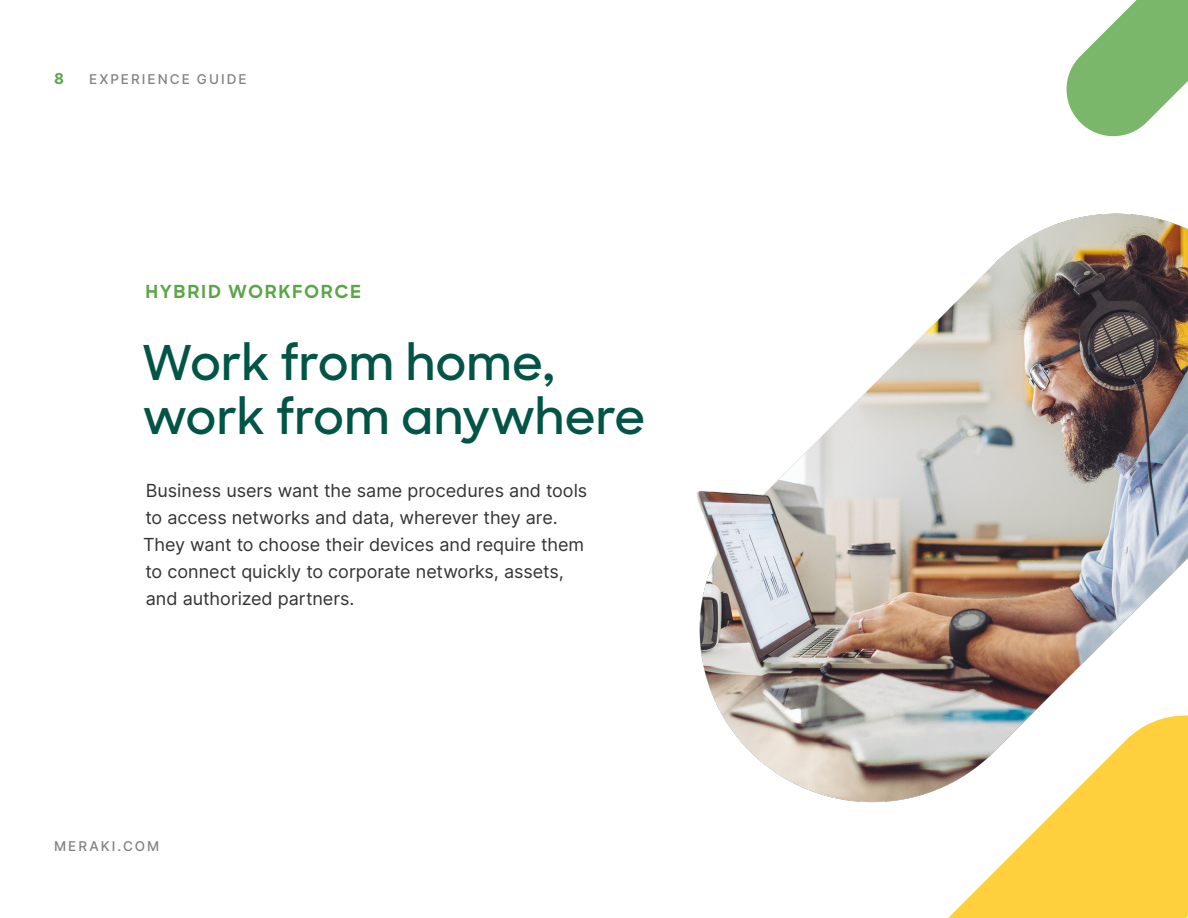
<style>
.page{position:relative;width:1188px;height:918px;background:#fff}
.page>*{position:absolute;margin:0;border:0;box-sizing:border-box;transform-origin:0 0}
.t1{font:600 48px/54px "Sharp Sans";letter-spacing:-.005em;color:#025546}
.t2{font:18px/27px "Inter";color:#333}
.t3{font:700 18px "Sharp Sans";letter-spacing:.085em;color:#5aa646}
.t4{font:700 15px "Inter";color:#5aa646}
.t5{font:500 13.5px "Inter";letter-spacing:.15em;color:#808285}
</style>
<div class="page">
<svg style="left:1066px;top:0;width:122px;height:137px"></svg>
<svg style="left:948px;top:806px;width:240px;height:112px;fill:#fed03d"></svg>
<img style="left:697px;top:213px;width:491px;height:593px">
<p class="t4" style="left:54px;top:67px;width:11px">8</p>
<p class="t5" style="left:89px;top:69px;width:159px">EXPERIENCE GUIDE</p>
<p class="t3" style="left:145px;top:278px;width:217px">HYBRID WORKFORCE</p>
<h1 class="t1" style="left:142px;top:333px;width:505px">Work from home, work from anywhere</h1>
<p class="t2" style="left:143px;top:476px;width:446px">Business users want the same procedures and tools to access networks and data, wherever they are.<br>They want to choose their devices and require them to connect quickly to corporate networks, assets, and authorized partners.</p>
<p class="t5" style="left:54px;top:836px;width:107px">MERAKI.COM</p>
</div>
